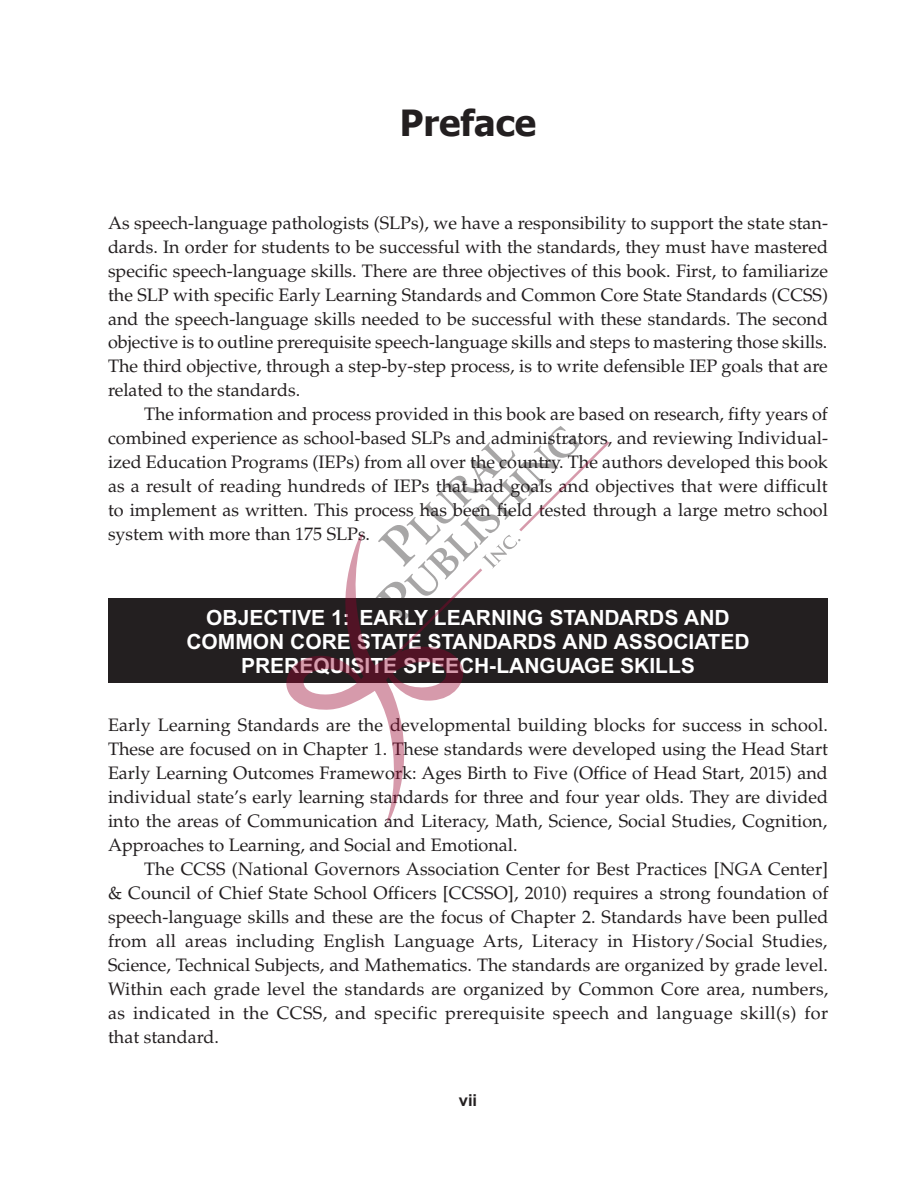
<style>
.page{position:relative;width:918px;height:1188px;background:#fff}
.page>*{position:absolute;margin:0;border:0;box-sizing:border-box;transform-origin:0 0}
.t1{font:700 36px "Tahoma";color:#231f20}
.t2{font:700 21px/24px "Arial";color:#fff}
.t3{font:18px/24px "Palatino";color:#231f20;text-align:justify}
.t4{font:700 16.5px "Arial";color:#231f20}
</style>
<div class="page">
<div style="left:108px;top:598px;width:720px;height:85px;background:#231f20"></div>
<svg style="left:286px;top:533px;width:177px;height:290px"></svg>
<svg style="left:375px;top:426px;width:235px;height:249px"></svg>
<h1 class="t1" style="left:400px;top:100px;width:138px">Preface</h1>
<p class="t3" style="left:108px;top:211px;width:722px">As speech-language pathologists (SLPs), we have a responsibility to support the state stan&shy;dards. In order for students to be successful with the standards, they must have mastered specific speech-language skills. There are three objectives of this book. First, to familiarize the SLP with specific Early Learning Standards and Common Core State Standards (CCSS) and the speech-language skills needed to be successful with these standards. The second objective is to outline prerequisite speech-language skills and steps to mastering those skills.<br>The third objective, through a step-by-step process, is to write defensible IEP goals that are related to the standards.</p>
<p class="t3" style="left:108px;top:403px;width:722px;text-indent:36px">The information and process provided in this book are based on research, fifty years of combined experience as school-based SLPs and administrators, and reviewing Individual&shy;ized Education Programs (IEPs) from all over the country. The authors developed this book as a result of reading hundreds of IEPs that had goals and objectives that were difficult to implement as written. This process has been field tested through a large metro school system with more than 175 SLPs.</p>
<p class="t2" style="left:186px;top:605px;width:545px;text-indent:20px">OBJECTIVE 1: EARLY LEARNING STANDARDS AND<br>CO MMO N CO RE STATE STANDARDS AND ASSO</p>
<p class="t2" style="left:241px;top:629px;width:510px;text-indent:432px">CIATED<br>PREREQUISITE SPEECH-LANGUAGE SKILLS</p>
<p class="t3" style="left:108px;top:713px;width:722px">Early Learning Standards are the developmental building blocks for success in school.<br>These are focused on in Chapter 1. These standards were developed using the Head Start Early Learning Outcomes Framework: Ages Birth to Five (Office of Head Start, 2015) and individual state’s early learning standards for three and four year olds. They are divided into the areas of Communication and Literacy, Math, Science, Social Studies, Cognition, Approaches to Learning, and Social and Emotional.</p>
<p class="t3" style="left:108px;top:857px;width:722px;text-indent:36px">The CCSS (National Governors Association Center for Best Practices [NGA Center] &amp; Council of Chief State School Officers [CCSSO], 2010) requires a strong foundation of speech-language skills and these are the focus of Chapter 2. Standards have been pulled from all areas including English Language Arts, Literacy in History/Social Studies, Science, Technical Subjects, and Mathematics. The standards are organized by grade level.<br>Within each grade level the standards are organized by Common Core area, numbers, as indicated in the CCSS, and specific prerequisite speech and language skill(s) for that standard.</p>
<p class="t4" style="left:459px;top:1090px;width:20px">VII</p>
</div>
